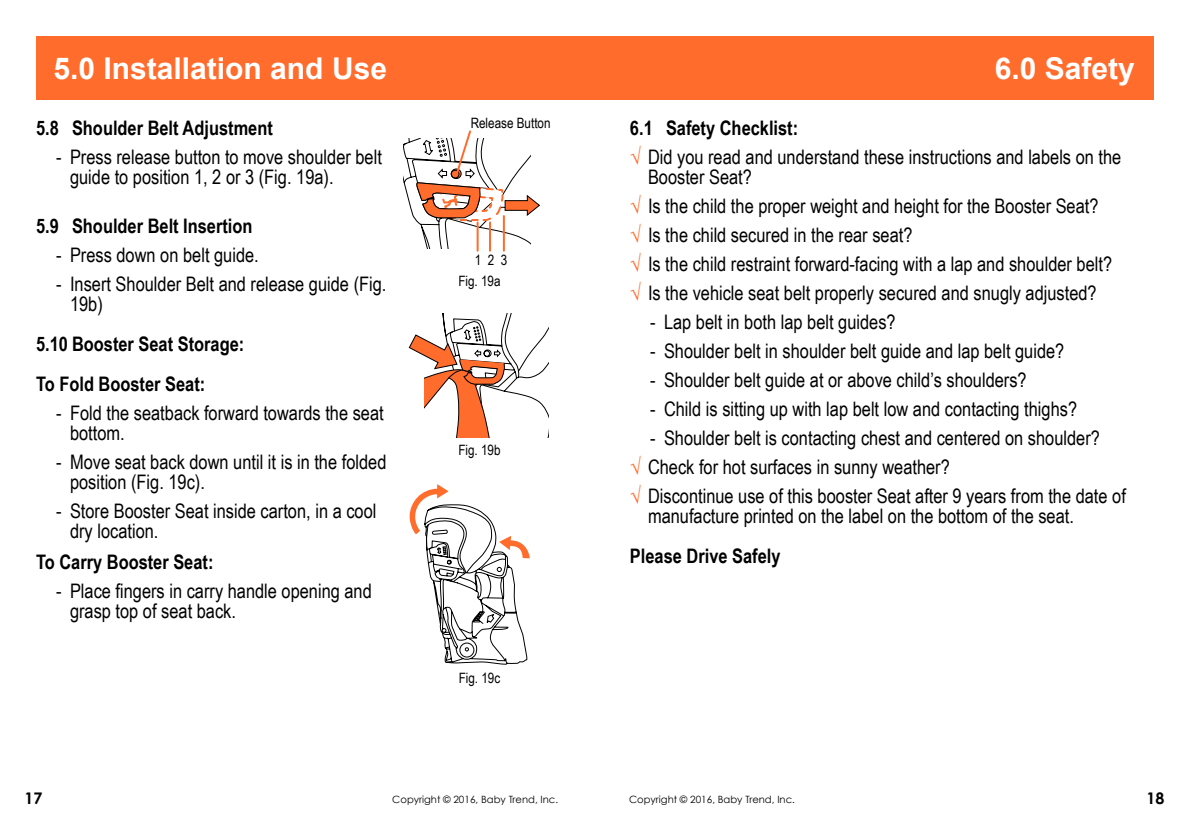
<style>
.page{position:relative;width:1189px;height:822px;background:#fff}
.page>*{position:absolute;margin:0;border:0;box-sizing:border-box;transform-origin:0 0}
.t1{font:700 30px "Arial";color:#fff}
.t2{font:20px/29px "Arial Narrow";color:#000}
.t3{font:700 20px/40px "Arial Narrow";color:#000}
.t4{font:700 16px "Century Gothic";color:#000}
.t5{font:14.2px/21px "Arial Narrow";color:#000}
.t6{font:10px "Century Gothic";color:#000}
.s1{font-weight:700}
.s2{color:#ff6c2c}
</style>
<div class="page">
<div style="left:36px;top:36px;width:560px;height:63px;background:#ff6c2c"></div>
<div style="left:596px;top:36px;width:557px;height:63px;background:#ff6c2c"></div>
<hr style="left:503px;top:216px;width:2px;height:35px;background:#ff6c2c">
<hr style="left:489px;top:222px;width:2px;height:29px;background:#ff6c2c">
<hr style="left:476px;top:222px;width:2px;height:29px;background:#ff6c2c">
<svg style="left:404px;top:130px;width:136px;height:118px"></svg>
<svg style="left:408px;top:313px;width:140px;height:124px"></svg>
<svg style="left:409px;top:484px;width:121px;height:180px"></svg>
<h1 class="t1" style="left:53px;top:49px;width:335px">5.0 Installation and Use</h1>
<h1 class="t1" style="left:994px;top:49px;width:142px">6.0 Safety</h1>
<p class="t5" style="left:471px;top:113px;width:81px">Release Button</p>
<p class="t3" style="left:36px;top:106px;width:238px">5.8 Shoulder Belt Adjustment</p>
<p class="t2" style="left:70px;top:146px;width:313px;line-height:20px;text-indent:-14px">- Press release button to move shoulder belt guide to position 1, 2 or 3 (Fig. 19a).</p>
<p class="t3" style="left:36px;top:204px;width:218px">5.9 Shoulder Belt Insertion</p>
<p class="t2" style="left:56px;top:240px;width:204px">- Press down on belt guide.</p>
<p class="t2" style="left:70px;top:273px;width:318px;line-height:20px;text-indent:-14px">- Insert Shoulder Belt and release guide (Fig.<br>19b)</p>
<p class="t3" style="left:36px;top:322px;width:210px">5.10 Booster Seat Storage:<br>To Fold Booster Seat:</p>
<p class="t2" style="left:70px;top:402px;width:315px;line-height:20px;text-indent:-14px">- Fold the seatback forward towards the seat bottom.</p>
<p class="t2" style="left:70px;top:451px;width:318px;line-height:20px;text-indent:-14px">- Move seat back down until it is in the folded position (Fig. 19c).</p>
<p class="t2" style="left:70px;top:500px;width:308px;line-height:20px;text-indent:-14px">- Store Booster Seat inside carton, in a cool dry location.</p>
<p class="t3" style="left:36px;top:540px;width:179px">To Carry Booster Seat:</p>
<p class="t2" style="left:70px;top:580px;width:303px;line-height:20px;text-indent:-14px">- Place fingers in carry handle opening and grasp top of seat back.</p>
<p class="t2" style="left:630px;top:113px;width:493px"><span class="s1">6.1 Safety Checklist:<br></span><span class="s2">√</span> Did you read and understand these instructions and labels on the</p>
<p class="t2" style="left:630px;top:162px;width:483px;text-indent:18px">Booster Seat?<br><span class="s2">√</span> Is the child the proper weight and height for the Booster Seat? <span class="s2">√</span> Is the child secured in the rear seat?<br><span class="s2">√</span> Is the child restraint forward-facing with a lap and shoulder belt? <span class="s2">√</span> Is the vehicle seat belt properly secured and snugly adjusted?</p>
<p class="t2" style="left:650px;top:307px;width:247px">- Lap belt in both lap belt guides?</p>
<p class="t2" style="left:650px;top:336px;width:416px">- Shoulder belt in shoulder belt guide and lap belt guide?</p>
<p class="t2" style="left:650px;top:365px;width:378px">- Shoulder belt guide at or above child’s shoulders?</p>
<p class="t2" style="left:650px;top:394px;width:428px">- Child is sitting up with lap belt low and contacting thighs?</p>
<p class="t2" style="left:630px;top:423px;width:497px;text-indent:20px">- Shoulder belt is contacting chest and centered on shoulder?<br><span class="s2">√</span> Check for hot surfaces in sunny weather?<br><span class="s2">√</span> Discontinue use of this booster Seat after 9 years from the date of</p>
<p class="t2" style="left:648px;top:501px;width:427px">manufacture printed on the label on the bottom of the seat.</p>
<p class="t3" style="left:630px;top:535px;width:152px">Please Drive Safely</p>
<p class="t5" style="left:458px;top:250px;width:51px;text-indent:17px">1 2 3<br>Fig. 19a</p>
<p class="t5" style="left:458px;top:439px;width:44px">Fig. 19b</p>
<p class="t5" style="left:459px;top:667px;width:43px">Fig. 19c</p>
<p class="t4" style="left:25px;top:787px;width:19px">17</p>
<p class="t6" style="left:392px;top:793px;width:167px">Copyright © 2016, Baby Trend, Inc.</p>
<p class="t6" style="left:629px;top:793px;width:167px">Copyright © 2016, Baby Trend, Inc.</p>
<p class="t4" style="left:1146px;top:787px;width:19px">18</p>
</div>
